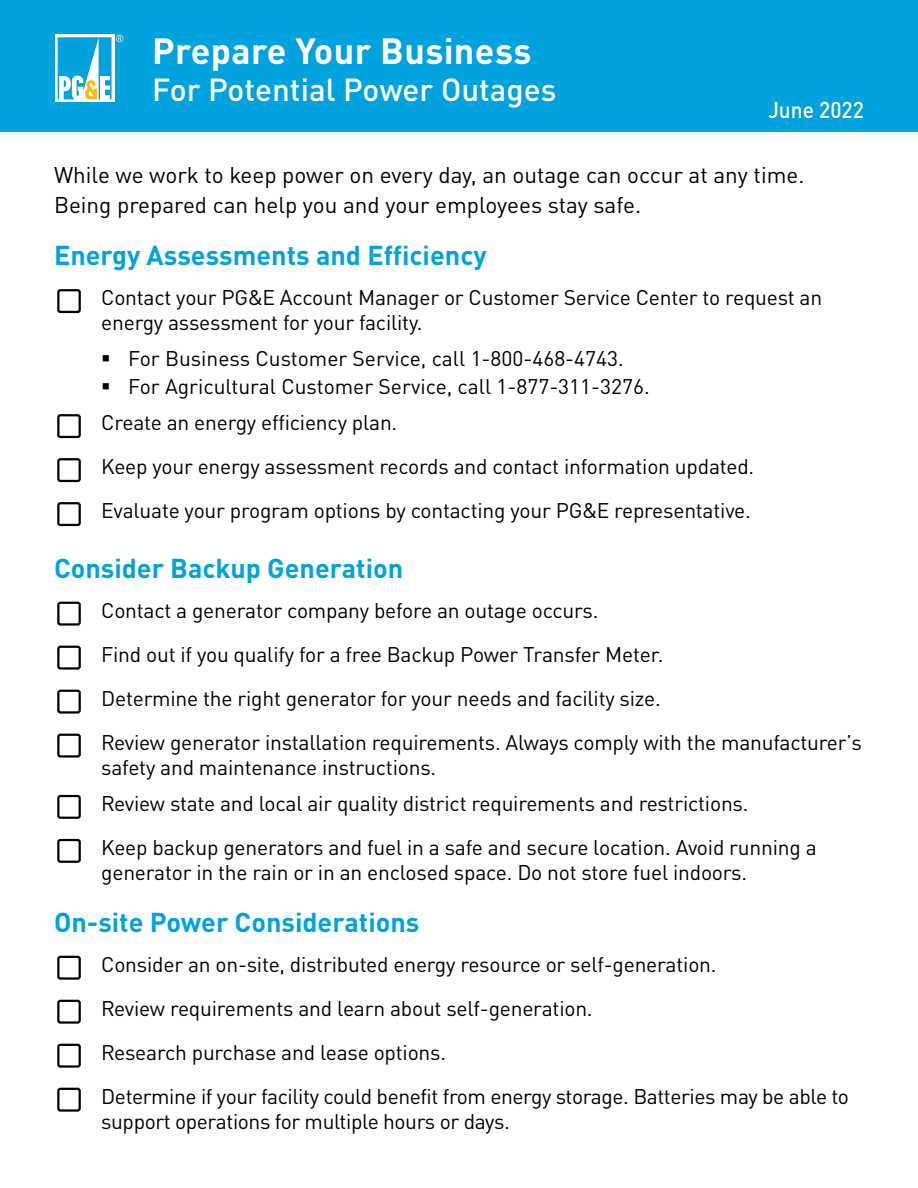
<style>
.page{position:relative;width:918px;height:1188px;background:#fff}
.page>*{position:absolute;margin:0;border:0;box-sizing:border-box;transform-origin:0 0}
.t1{font:700 36px "DINOT";letter-spacing:.01em;color:#fff}
.t2{font:500 31.5px "DINOT";color:#fff}
.t3{font:700 27px "DINOT";color:#00a3dd}
.t4{font:500 22.65px "DINOT";color:#fff;scale:.93 1}
.t5{font:22.5px/30px "DINOT";color:#000}
.t6{font:21px/25.2px "DINOT";letter-spacing:-.01em;color:#000}
</style>
<div class="page">
<div style="left:0;top:0;width:918px;height:132px;background:#00a3dd"></div>
<svg style="left:55px;top:35px;width:59px;height:67px"></svg>
<svg style="left:58px;top:35px;width:65px;height:64px"></svg>
<div style="left:57px;top:289px;width:24px;height:24px;border:2px solid #000;border-radius:2px"></div>
<div style="left:57px;top:414px;width:24px;height:24px;border:2px solid #000;border-radius:2px"></div>
<div style="left:57px;top:458px;width:24px;height:24px;border:2px solid #000;border-radius:2px"></div>
<div style="left:57px;top:502px;width:24px;height:24px;border:2px solid #000;border-radius:2px"></div>
<div style="left:57px;top:602px;width:24px;height:24px;border:2px solid #000;border-radius:2px"></div>
<div style="left:57px;top:646px;width:24px;height:24px;border:2px solid #000;border-radius:2px"></div>
<div style="left:57px;top:690px;width:24px;height:24px;border:2px solid #000;border-radius:2px"></div>
<div style="left:57px;top:734px;width:24px;height:24px;border:2px solid #000;border-radius:2px"></div>
<div style="left:57px;top:795px;width:24px;height:24px;border:2px solid #000;border-radius:2px"></div>
<div style="left:57px;top:839px;width:24px;height:24px;border:2px solid #000;border-radius:2px"></div>
<div style="left:57px;top:956px;width:24px;height:24px;border:2px solid #000;border-radius:2px"></div>
<div style="left:57px;top:1000px;width:24px;height:24px;border:2px solid #000;border-radius:2px"></div>
<div style="left:57px;top:1044px;width:24px;height:24px;border:2px solid #000;border-radius:2px"></div>
<div style="left:57px;top:1088px;width:24px;height:24px;border:2px solid #000;border-radius:2px"></div>
<h1 class="t1" style="left:152px;top:23px;width:381px">Prepare Your Business</h1>
<h1 class="t2" style="left:152px;top:66px;width:406px">For Potential Power Outages</h1>
<p class="t4" style="left:768px;top:92px;width:104px">June 2022</p>
<p class="t5" style="left:54px;top:158px;width:752px">While we work to keep power on every day, an outage can occur at any time.<br>Being prepared can help you and your employees stay safe.</p>
<h2 class="t3" style="left:54px;top:234px;width:434px">Energy Assessments and Efficiency</h2>
<p class="t6" style="left:101px;top:283px;width:723px">Contact your PG&amp;E Account Manager or Customer Service Center to request an energy assessment for your facility.</p>
<p class="t6" style="left:128px;top:344px;width:497px">For Business Customer Service, call 1-800-468-4743.</p>
<p class="t6" style="left:128px;top:372px;width:523px">For Agricultural Customer Service, call 1-877-311-3276.</p>
<p class="t6" style="left:101px;top:408px;width:298px">Create an energy efficiency plan.</p>
<p class="t6" style="left:101px;top:452px;width:655px">Keep your energy assessment records and contact information updated.</p>
<p class="t6" style="left:101px;top:496px;width:651px">Evaluate your program options by contacting your PG&amp;E representative.</p>
<h2 class="t3" style="left:54px;top:547px;width:351px">Consider Backup Generation</h2>
<p class="t6" style="left:101px;top:596px;width:499px">Contact a generator company before an outage occurs.</p>
<p class="t6" style="left:101px;top:640px;width:564px">Find out if you qualify for a free Backup Power Transfer Meter.</p>
<p class="t6" style="left:101px;top:684px;width:561px">Determine the right generator for your needs and facility size.</p>
<p class="t6" style="left:101px;top:728px;width:762px">Review generator installation requirements. Always comply with the manufacturer’s safety and maintenance instructions.</p>
<p class="t6" style="left:101px;top:789px;width:649px">Review state and local air quality district requirements and restrictions.</p>
<p class="t6" style="left:101px;top:833px;width:717px">Keep backup generators and fuel in a safe and secure location. Avoid running a generator in the rain or in an enclosed space. Do not store fuel indoors.</p>
<h2 class="t3" style="left:54px;top:901px;width:367px">On-site Power Considerations</h2>
<p class="t6" style="left:101px;top:950px;width:617px">Consider an on-site, distributed energy resource or self-generation.</p>
<p class="t6" style="left:101px;top:994px;width:493px">Review requirements and learn about self-generation.</p>
<p class="t6" style="left:101px;top:1038px;width:346px">Research purchase and lease options.</p>
<p class="t6" style="left:101px;top:1082px;width:749px">Determine if your facility could benefit from energy storage. Batteries may be able to support operations for multiple hours or days.</p>
</div>
